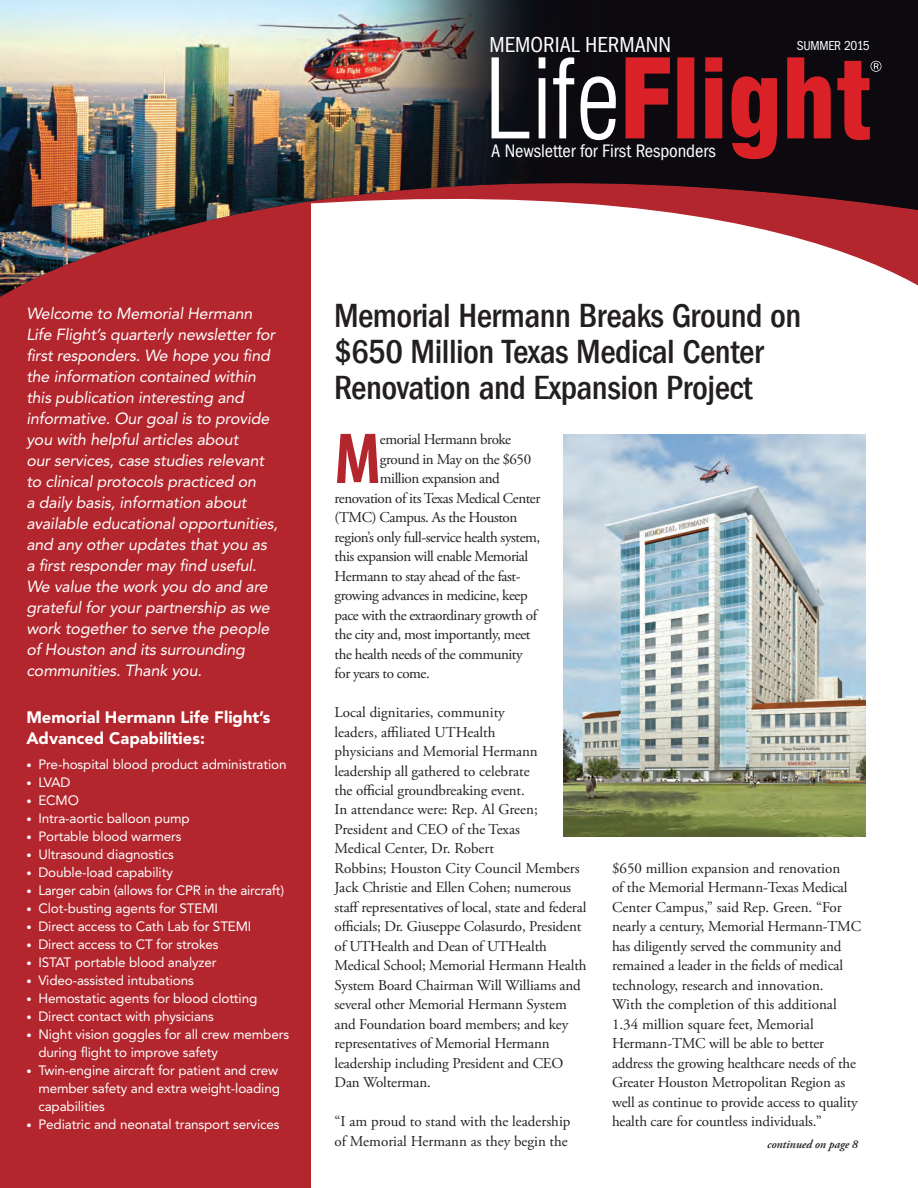
<style>
.page{position:relative;width:918px;height:1188px;background:#fff}
.page>*{position:absolute;margin:0;border:0;box-sizing:border-box;transform-origin:0 0}
.t1{font:700 condensed 72.9px "Myriad Pro";color:#b3262d}
.t2{font:34.5px/36px "Franklin Got Cd Md ITCTT";letter-spacing:-.015em;color:#231f20}
.t3{font:22.5px "Franklin Got Cd ITC";color:#fff}
.t4{font:18.75px "Franklin Got Cd ITC";letter-spacing:-.005em;color:#fff}
.t5{font:900 16.5px/21px "Avenir";color:#fff}
.t6{font:italic 16.05px/21px "Avenir";letter-spacing:-.01em;color:#fff}
.t7{font:15px/19.5px "Adobe Garamond Pro";letter-spacing:-.01em;color:#231f20}
.t8{font:15px "Adobe Garamond Pro";letter-spacing:-.03em;color:#231f20}
.t9{font:13.5px/18px "Avenir";letter-spacing:-.01em;color:#fff}
.t10{font:13.5px "Franklin Got Cd ITC";letter-spacing:-.02em;color:#fff}
.t11{font:italic 600 12px "Adobe Garamond Pro";letter-spacing:-.01em;color:#231f20}
.s1{font-size:10.5px}
</style>
<div class="page">
<div style="left:0;top:161px;width:310px;height:1027px;background:#b3262d"></div>
<img style="left:0;top:0;width:918px;height:297px">
<img style="left:564px;top:434px;width:302px;height:403px">
<svg style="left:626px;top:57px;width:255px;height:102px"></svg>
<svg style="left:492px;top:57px;width:124px;height:83px"></svg>
<h3 class="t3" style="left:490px;top:32px;width:183px">MEMORIAL HERMANN</h3>
<p class="t10" style="left:797px;top:38px;width:74px">SUMMER 2015</p>
<p class="t4" style="left:491px;top:140px;width:226px">A Newsletter for First Responders</p>
<p class="t6" style="left:26px;top:303px;width:253px">Welcome to Memorial Hermann Life Flight’s quarterly newsletter for first responders. We hope you find the information contained within this publication interesting and informative. Our goal is to provide you with helpful articles about<br>our services, case studies relevant to clinical protocols practiced on<br>a daily basis, information about available educational opportunities, and any other updates that you as a first responder may find useful.<br>We value the work you do and are grateful for your partnership as we work together to serve the people of Houston and its surrounding communities. Thank you.</p>
<h2 class="t2" style="left:334px;top:297px;width:469px">Memorial Hermann Breaks Ground on $650 Million Texas Medical Center<br>Renovation and Expansion Project</h2>
<h1 class="t1" style="left:335px;top:413px;width:48px">M</h1>
<p class="t8" style="left:380px;top:430px;width:133px">emorial Hermann broke</p>
<p class="t8" style="left:380px;top:450px;width:153px">ground in May on the $650</p>
<p class="t8" style="left:380px;top:469px;width:121px">million expansion and</p>
<p class="t8" style="left:335px;top:489px;width:207px">renovation of its Texas Medical Center</p>
<p class="t8" style="left:335px;top:508px;width:184px">(TMC) Campus. As the Houston</p>
<p class="t8" style="left:335px;top:528px;width:207px">region’s only full-service health system,</p>
<p class="t8" style="left:335px;top:547px;width:195px">this expansion will enable Memorial</p>
<p class="t8" style="left:335px;top:567px;width:187px">Hermann to stay ahead of the fast-</p>
<p class="t8" style="left:335px;top:586px;width:195px">growing advances in medicine, keep</p>
<p class="t8" style="left:335px;top:606px;width:204px">pace with the extraordinary growth of</p>
<p class="t8" style="left:335px;top:625px;width:198px">the city and, most importantly, meet</p>
<p class="t8" style="left:335px;top:645px;width:190px">the health needs of the community</p>
<p class="t8" style="left:335px;top:664px;width:97px">for years to come.</p>
<p class="t7" style="left:335px;top:703px;width:253px">Local dignitaries, community<br>leaders, affiliated UTHealth<br>physicians and Memorial Hermann leadership all gathered to celebrate<br>the official groundbreaking event.<br>In attendance were: Rep. Al Green; President and CEO of the Texas<br>Medical Center, Dr. Robert<br>Robbins; Houston City Council Members Jack Christie and Ellen Cohen; numerous staff representatives of local, state and federal officials; Dr. Giuseppe Colasurdo, President of UTHealth and Dean of UTHealth Medical School; Memorial Hermann Health System Board Chairman Will Williams and several other Memorial Hermann System and Foundation board members; and key representatives of Memorial Hermann leadership including President and CEO Dan Wolterman.</p>
<p class="t7" style="left:335px;top:1113px;width:237px">“I am proud to stand with the leadership of Memorial Hermann as they begin the</p>
<p class="t5" style="left:26px;top:706px;width:246px">Memorial Hermann Life Flight’s<br>Advanced Capabilities:</p>
<p class="t9" style="left:26px;top:755px;width:262px"><span class="s1">•</span> Pre-hospital blood product administration</p>
<p class="t9" style="left:26px;top:773px;width:46px"><span class="s1">•</span> LVAD</p>
<p class="t9" style="left:26px;top:791px;width:54px"><span class="s1">•</span> ECMO</p>
<p class="t9" style="left:26px;top:809px;width:165px"><span class="s1">•</span> Intra-aortic balloon pump</p>
<p class="t9" style="left:26px;top:827px;width:157px"><span class="s1">•</span> Portable blood warmers</p>
<p class="t9" style="left:26px;top:845px;width:149px"><span class="s1">•</span> Ultrasound diagnostics</p>
<p class="t9" style="left:26px;top:863px;width:148px"><span class="s1">•</span> Double-load capability</p>
<p class="t9" style="left:26px;top:881px;width:259px"><span class="s1">•</span> Larger cabin (allows for CPR in the aircraft)</p>
<p class="t9" style="left:26px;top:899px;width:193px"><span class="s1">•</span> Clot-busting agents for STEMI</p>
<p class="t9" style="left:26px;top:917px;width:227px"><span class="s1">•</span> Direct access to Cath Lab for STEMI</p>
<p class="t9" style="left:26px;top:935px;width:194px"><span class="s1">•</span> Direct access to CT for strokes</p>
<p class="t9" style="left:26px;top:953px;width:192px"><span class="s1">•</span> ISTAT portable blood analyzer</p>
<p class="t9" style="left:26px;top:971px;width:169px"><span class="s1">•</span> Video-assisted intubations</p>
<p class="t9" style="left:26px;top:989px;width:232px"><span class="s1">•</span> Hemostatic agents for blood clotting</p>
<p class="t9" style="left:26px;top:1007px;width:189px"><span class="s1">•</span> Direct contact with physicians</p>
<p class="t9" style="left:38px;top:1025px;width:252px;text-indent:-12px"><span class="s1">•</span> Night vision goggles for all crew members during flight to improve safety</p>
<p class="t9" style="left:38px;top:1061px;width:243px;text-indent:-12px"><span class="s1">•</span> Twin-engine aircraft for patient and crew member safety and extra weight-loading capabilities</p>
<p class="t9" style="left:26px;top:1115px;width:255px"><span class="s1">•</span> Pediatric and neonatal transport services</p>
<p class="t7" style="left:612px;top:859px;width:251px">$650 million expansion and renovation<br>of the Memorial Hermann-Texas Medical Center Campus,” said Rep. Green. “For nearly a century, Memorial Hermann-TMC has diligently served the community and remained a leader in the fields of medical technology, research and innovation.<br>With the completion of this additional 1.34 million square feet, Memorial Hermann-TMC will be able to better address the growing healthcare needs of the Greater Houston Metropolitan Region as well as continue to provide access to quality health care for countless individuals.”</p>
<p class="t11" style="left:767px;top:1137px;width:92px">continued on page 8</p>
</div>
